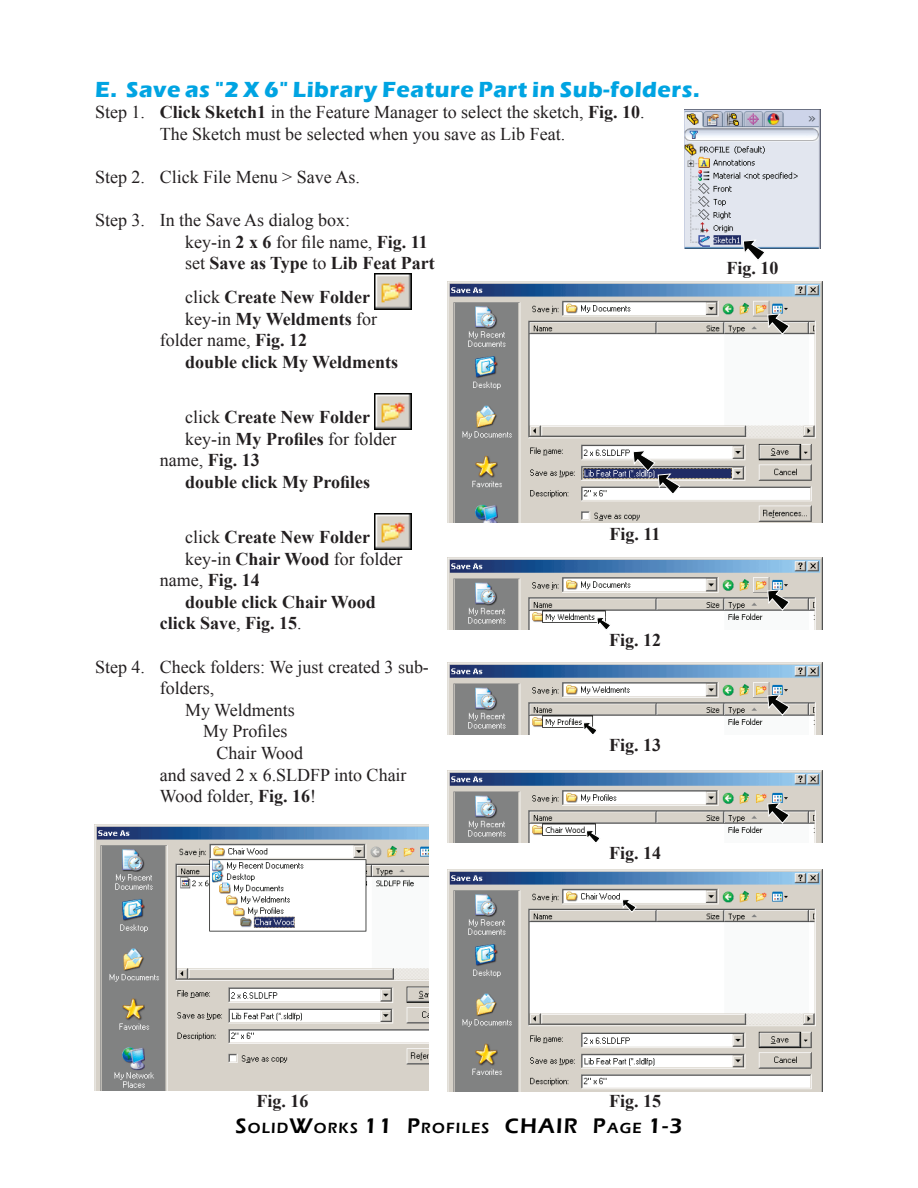
<style>
.page{position:relative;width:918px;height:1188px;background:#fff}
.page>*{position:absolute;margin:0;border:0;box-sizing:border-box;transform-origin:0 0}
.t1{font:700 22.5px "Eras ITC";letter-spacing:.025em;color:#00a4e2}
.t2{font:18px/21.6px "Times New Roman";color:#231f20}
.t3{font:700 18px "Times New Roman";color:#231f20}
.t4{font:600 15.15px "Eras ITC";letter-spacing:.08em;color:#000}
.s1{font-weight:700}
.s2{font-weight:400}
.s3{font-size:21.75px}
</style>
<div class="page">
<img style="left:374px;top:273px;width:38px;height:36px">
<img style="left:374px;top:393px;width:38px;height:36px">
<img style="left:374px;top:513px;width:38px;height:36px">
<img style="left:684px;top:110px;width:137px;height:139px">
<svg style="left:743px;top:240px;width:23px;height:20px"></svg>
<img style="left:447px;top:282px;width:376px;height:240px">
<svg style="left:767px;top:313px;width:23px;height:22px"></svg>
<svg style="left:633px;top:450px;width:47px;height:45px"></svg>
<img style="left:447px;top:558px;width:376px;height:72px">
<svg style="left:767px;top:589px;width:23px;height:22px"></svg>
<svg style="left:596px;top:617px;width:15px;height:13px"></svg>
<img style="left:447px;top:663px;width:376px;height:72px">
<svg style="left:767px;top:694px;width:23px;height:22px"></svg>
<svg style="left:583px;top:722px;width:15px;height:13px"></svg>
<img style="left:447px;top:771px;width:376px;height:72px">
<svg style="left:767px;top:802px;width:23px;height:22px"></svg>
<svg style="left:586px;top:830px;width:15px;height:13px"></svg>
<img style="left:447px;top:870px;width:376px;height:222px">
<svg style="left:622px;top:899px;width:15px;height:14px"></svg>
<img style="left:95px;top:825px;width:334px;height:266px">
<p class="t1" style="left:95px;top:76px;width:606px">E. Save as "2 X 6" Library Feature Part in Sub-folders.</p>
<p class="t2" style="left:160px;top:101px;width:486px;text-indent:-65px">Step 1. <span class="s1">Click Sketch1</span> in the Feature Manager to select the sketch, <span class="s1">Fig. 10</span>.<br>The Sketch must be selected when you save as Lib Feat.</p>
<p class="t2" style="left:95px;top:166px;width:266px">Step 2. Click File Menu &gt; Save As.</p>
<p class="t2" style="left:185px;top:209px;width:251px;text-indent:-90px">Step 3. In the Save As dialog box:<br>key-in <span class="s1">2 x 6</span> for file name, <span class="s1">Fig. 11 </span>set <span class="s1">Save as Type</span> to <span class="s1">Lib Feat Part</span></p>
<p class="t3" style="left:185px;top:285px;width:187px"><span class="s2">click</span> Create New Folder</p>
<p class="t3" style="left:185px;top:306px;width:194px"><span class="s2">key-in</span> My Weldments <span class="s2">for</span></p>
<p class="t2" style="left:160px;top:329px;width:149px">folder name, <span class="s1">Fig. 12</span></p>
<p class="t3" style="left:185px;top:349px;width:215px">double click My Weldments</p>
<p class="t3" style="left:185px;top:405px;width:187px"><span class="s2">click</span> Create New Folder</p>
<p class="t2" style="left:185px;top:428px;width:213px">key-in <span class="s1">My Profiles</span> for folder</p>
<p class="t3" style="left:160px;top:448px;width:101px"><span class="s2">name,</span> Fig. 13</p>
<p class="t3" style="left:185px;top:469px;width:187px">double click My Profiles</p>
<p class="t3" style="left:185px;top:525px;width:187px"><span class="s2">click</span> Create New Folder</p>
<p class="t2" style="left:185px;top:548px;width:219px">key-in <span class="s1">Chair Wood</span> for folder</p>
<p class="t3" style="left:160px;top:568px;width:101px"><span class="s2">name,</span> Fig. 14</p>
<p class="t3" style="left:185px;top:589px;width:192px">double click Chair Wood</p>
<p class="t3" style="left:160px;top:611px;width:144px">click Save<span class="s2">,</span> Fig. 15<span class="s2">.</span></p>
<p class="t2" style="left:95px;top:656px;width:335px">Step 4. Check folders: We just created 3 sub-</p>
<p class="t2" style="left:160px;top:677px;width:56px">folders,</p>
<p class="t2" style="left:185px;top:699px;width:111px">My Weldments</p>
<p class="t2" style="left:203px;top:720px;width:86px">My Profiles</p>
<p class="t2" style="left:217px;top:742px;width:88px">Chair Wood</p>
<p class="t2" style="left:160px;top:764px;width:248px">and saved 2 x 6.SLDFP into Chair</p>
<p class="t2" style="left:160px;top:785px;width:158px">Wood folder, <span class="s1">Fig. 16</span>!</p>
<p class="t3" style="left:610px;top:521px;width:52px">Fig. 11</p>
<p class="t3" style="left:609px;top:628px;width:54px">Fig. 12</p>
<p class="t3" style="left:609px;top:733px;width:54px">Fig. 13</p>
<p class="t3" style="left:609px;top:841px;width:54px">Fig. 14</p>
<p class="t3" style="left:726px;top:255px;width:54px">Fig. 10</p>
<p class="t3" style="left:257px;top:1088px;width:54px">Fig. 16</p>
<p class="t3" style="left:609px;top:1088px;width:54px">Fig. 15</p>
<p class="t4" style="left:235px;top:1119px;width:449px"><span class="s3">S</span>OLID<span class="s3">W</span>ORKS <span class="s3">11 P</span>ROFILES <span class="s3">CHAIR P</span>AGE <span class="s3">1-3</span></p>
</div>
